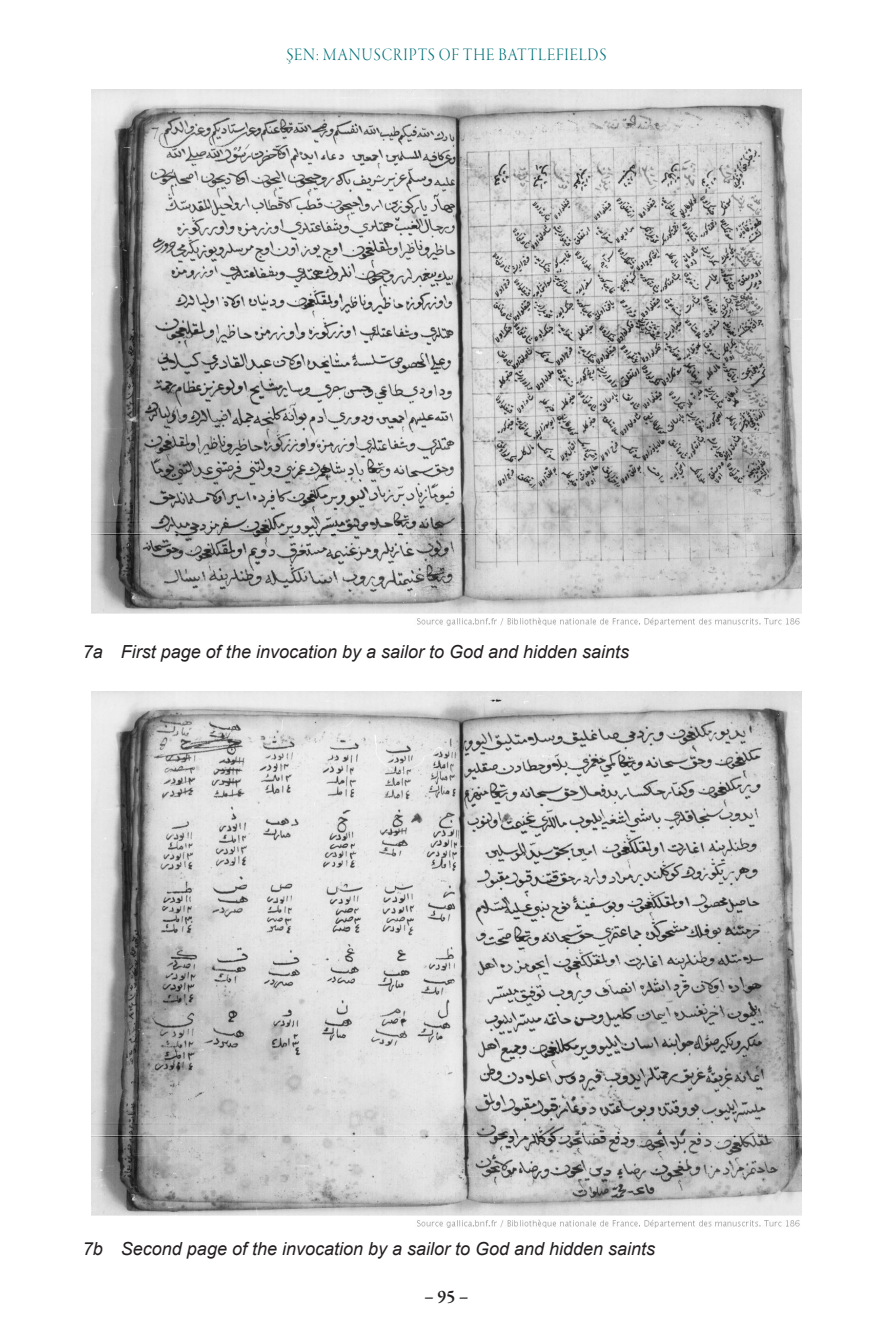
<style>
.page{position:relative;width:893px;height:1340px;background:#fff}
.page>*{position:absolute;margin:0;border:0;box-sizing:border-box;transform-origin:0 0}
.t1{font:italic 18px "Arial";color:#231f20}
.t2{font:18px "Garamond Premr Pro Lt Disp";letter-spacing:.055em;color:#007178;scale:.9 1}
.t3{font:600 18px "Garamond Premr Pro";color:#231f20}
</style>
<div class="page">
<img style="left:91px;top:89px;width:711px;height:537px">
<img style="left:91px;top:691px;width:711px;height:537px">
<p class="t2" style="left:287px;top:44px;width:357px">ŞEN: MANUSCRIPTS OF THE BATTLEFIELDS</p>
<p class="t1" style="left:83px;top:639px;width:548px">7a First page of the invocation by a sailor to God and hidden saints</p>
<p class="t1" style="left:83px;top:1237px;width:574px">7b Second page of the invocation by a sailor to God and hidden saints</p>
<p class="t3" style="left:424px;top:1285px;width:46px">– 95 –</p>
</div>
